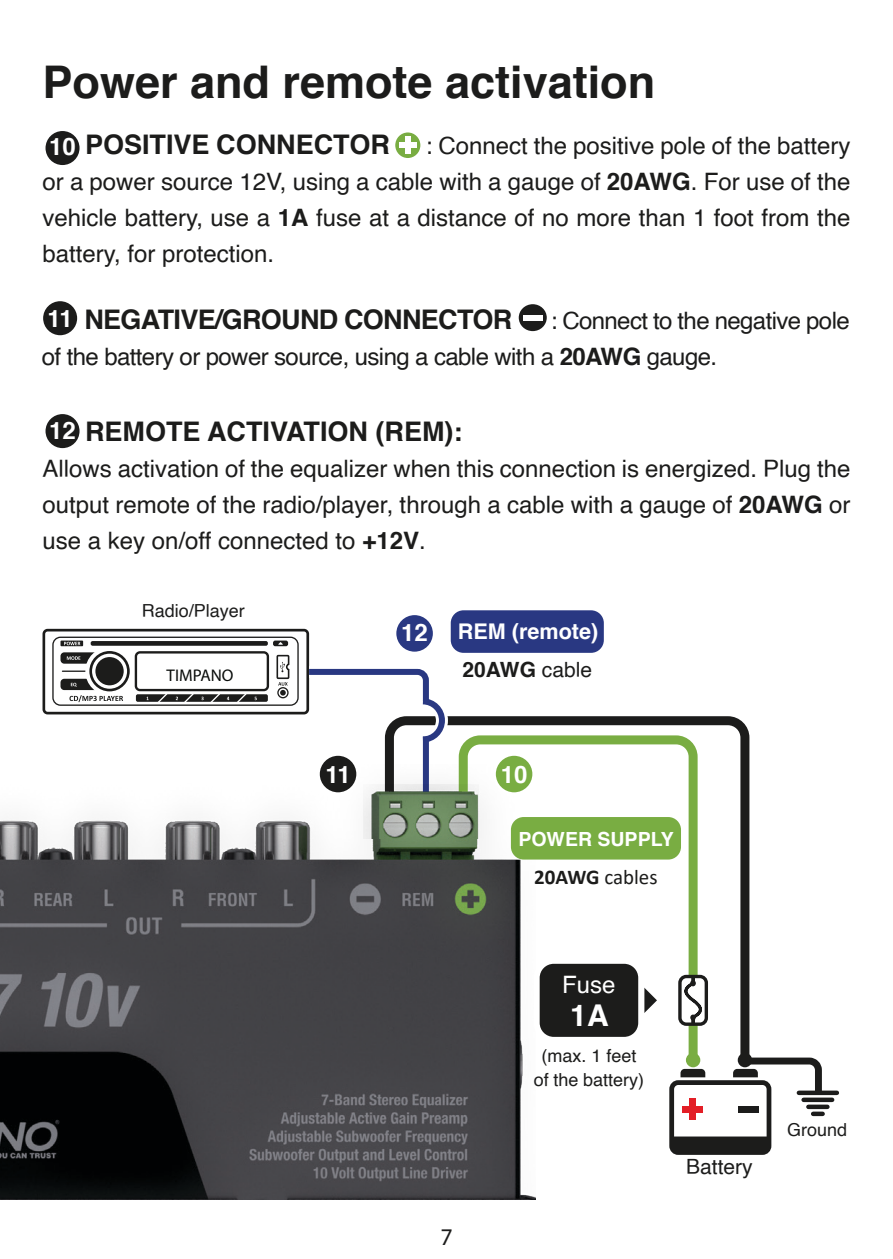
<style>
.page{position:relative;width:893px;height:1259px;background:#fff}
.page>*{position:absolute;margin:0;border:0;box-sizing:border-box;transform-origin:0 0}
.t1{font:700 45px "Helvetica";color:#1c1c1b}
.t2{font:700 30px "Helvetica";color:#fff}
.t3{font:700 27px "Helvetica";color:#1c1c1b}
.t4{font:700 27px "Helvetica";letter-spacing:-.025em;color:#1c1c1b}
.t5{font:24px/36px "Helvetica";color:#1c1c1b;text-align:justify}
.t6{font:24px/36px "Helvetica";letter-spacing:-.025em;color:#1c1c1b}
.t7{font:700 24px "Helvetica";color:#fff}
.t8{font:24px "Helvetica";color:#fff}
.t9{font:24px "Myriad Pro";color:#1c1c1b}
.t10{font:700 21.6px "Helvetica";color:#fff}
.t11{font:21px "Calibri";color:#1c1c1b}
.t12{font:700 21px "Helvetica";color:#1c1c1b}
.t13{font:21px "Helvetica";color:#1c1c1b}
.t14{font:700 19.5px "Helvetica";color:#fff}
.t15{font:18px/24px "Helvetica";color:#1c1c1b;text-align:center}
.t16{font:17.1px "Myriad Pro";color:#090c0a}
.s1{font-weight:700}
.s2{font-weight:400}
</style>
<div class="page">
<img style="left:0;top:820px;width:535px;height:379px">
<svg style="left:380px;top:716px;width:370px;height:353px"></svg>
<div style="left:738px;top:1053px;width:14px;height:14px;background:#1c1c1b;border-radius:50%"></div>
<div style="left:669px;top:1080px;width:102px;height:75px;border:5px solid #1c1c1b;border-radius:7px"></div>
<svg style="left:680px;top:1069px;width:25px;height:8px"></svg>
<div style="left:671px;top:1136px;width:99px;height:17px;background:#1c1c1b"></div>
<div style="left:738px;top:1106px;width:21px;height:6px;background:#1c1c1b"></div>
<div style="left:682px;top:1106px;width:21px;height:6px;background:#e31e26"></div>
<div style="left:689px;top:1098px;width:6px;height:21px;background:#e31e26"></div>
<div style="left:44px;top:129px;width:37px;height:38px;background:#1c1c1b;border-radius:50%"></div>
<div style="left:43px;top:128px;width:40px;height:40px;border:3px solid #fff;border-radius:50%"></div>
<div style="left:42px;top:300px;width:37px;height:37px;background:#1c1c1b;border-radius:50%"></div>
<div style="left:40px;top:298px;width:40px;height:40px;border:3px solid #fff;border-radius:50%"></div>
<div style="left:44px;top:412px;width:37px;height:37px;background:#1c1c1b;border-radius:50%"></div>
<div style="left:43px;top:411px;width:40px;height:40px;border:3px solid #fff;border-radius:50%"></div>
<svg style="left:393px;top:130px;width:30px;height:30px"></svg>
<div style="left:391px;top:128px;width:34px;height:34px;border:4px solid #fff;border-radius:50%"></div>
<div style="left:399px;top:143px;width:18px;height:5px;background:#fff"></div>
<div style="left:405px;top:136px;width:5px;height:18px;background:#fff"></div>
<div style="left:451px;top:610px;width:153px;height:43px;background:#293882;border-radius:13px"></div>
<div style="left:511px;top:817px;width:170px;height:42px;background:#79ad42;border-radius:13px"></div>
<div style="left:43px;top:629px;width:266px;height:85px;border:3px solid #1c1c1b;border-radius:4px"></div>
<div style="left:52px;top:636px;width:247px;height:70px;border:1px solid #1c1c1b;border-radius:8px"></div>
<div style="left:135px;top:651px;width:134px;height:40px;border:2px solid #1c1c1b;border-radius:4px"></div>
<svg style="left:69px;top:695px;width:54px;height:7px"></svg>
<svg style="left:276px;top:654px;width:14px;height:44px"></svg>
<div style="left:61px;top:652px;width:37px;height:11px;background:#1c1c1b;border-radius:4px"></div>
<div style="left:61px;top:679px;width:37px;height:11px;background:#1c1c1b;border-radius:4px"></div>
<hr style="left:62px;top:670px;width:29px;height:2px;background:#1c1c1b">
<svg style="left:87px;top:648px;width:45px;height:46px"></svg>
<div style="left:85px;top:647px;width:49px;height:48px;border:3px solid #fff;border-radius:50%"></div>
<svg style="left:91px;top:652px;width:37px;height:38px"></svg>
<div style="left:89px;top:651px;width:41px;height:40px;border:3px solid #1c1c1b;border-radius:50%"></div>
<div style="left:95px;top:657px;width:29px;height:28px;background:#1c1c1b;border-radius:50%"></div>
<svg style="left:67px;top:656px;width:13px;height:4px"></svg>
<svg style="left:71px;top:683px;width:6px;height:4px"></svg>
<svg style="left:90px;top:641px;width:178px;height:7px"></svg>
<div style="left:273px;top:640px;width:15px;height:6px;background:#1c1c1b;border-radius:2px"></div>
<svg style="left:278px;top:642px;width:5px;height:3px"></svg>
<svg style="left:61px;top:640px;width:22px;height:6px"></svg>
<svg style="left:64px;top:642px;width:16px;height:3px"></svg>
<div style="left:136px;top:694px;width:132px;height:8px;background:#1c1c1b;border-radius:2px"></div>
<svg style="left:156px;top:694px;width:92px;height:11px"></svg>
<svg style="left:644px;top:987px;width:13px;height:26px"></svg>
<div style="left:494px;top:754px;width:40px;height:40px;background:#79ad42;border-radius:50%"></div>
<div style="left:493px;top:753px;width:42px;height:42px;border:3px solid #fff;border-radius:50%"></div>
<div style="left:318px;top:754px;width:40px;height:40px;background:#1c1c1b;border-radius:50%"></div>
<div style="left:317px;top:753px;width:42px;height:42px;border:3px solid #fff;border-radius:50%"></div>
<div style="left:395px;top:613px;width:39px;height:40px;background:#293882;border-radius:50%"></div>
<div style="left:393px;top:612px;width:43px;height:42px;border:3px solid #fff;border-radius:50%"></div>
<div style="left:678px;top:975px;width:30px;height:51px;border:3px solid #1c1c1b;border-radius:6px"></div>
<svg style="left:682px;top:974px;width:22px;height:52px"></svg>
<svg style="left:733px;top:1054px;width:92px;height:43px"></svg>
<div style="left:739px;top:1056px;width:10px;height:10px;background:#1c1c1b;border-radius:50%"></div>
<div style="left:813px;top:1111px;width:10px;height:5px;background:#1c1c1b"></div>
<div style="left:808px;top:1104px;width:19px;height:5px;background:#1c1c1b"></div>
<div style="left:804px;top:1097px;width:28px;height:5px;background:#1c1c1b"></div>
<div style="left:799px;top:1090px;width:38px;height:5px;background:#1c1c1b"></div>
<svg style="left:297px;top:660px;width:157px;height:91px"></svg>
<div style="left:423px;top:736px;width:6px;height:92px;background:#293882"></div>
<svg style="left:516px;top:302px;width:33px;height:31px"></svg>
<div style="left:514px;top:300px;width:37px;height:36px;border:4px solid #fff;border-radius:50%"></div>
<div style="left:523px;top:315px;width:19px;height:5px;background:#fff"></div>
<div style="left:537px;top:960px;width:104px;height:80px;background:#1c1c1b;border-radius:17px"></div>
<div style="left:534px;top:957px;width:110px;height:86px;border:6px solid #fff;border-radius:17px"></div>
<img style="left:363px;top:784px;width:116px;height:54px">
<p class="t1" style="left:43px;top:45px;width:614px">Power and remote activation</p>
<p class="t3" style="left:85px;top:123px;width:306px">POSITIVE CONNECTOR</p>
<p class="t5" style="left:43px;top:129px;width:809px;text-indent:383px">: Connect the positive pole of the battery or a power source 12V, using a cable with a gauge of <span class="s1">20AWG</span>. For use of the vehicle battery, use a <span class="s1">1A</span> fuse at a distance of no more than 1 foot from the battery, for protection.</p>
<p class="t7" style="left:49px;top:127px;width:28px">10</p>
<p class="t4" style="left:84px;top:297px;width:429px">NEGATIVE/GROUND CONNECTOR</p>
<p class="t7" style="left:47px;top:299px;width:27px">11</p>
<p class="t6" style="left:42px;top:303px;width:809px;text-indent:509px">: Connect to the negative pole of the battery or power source, using a cable with a <span class="s1">20AWG</span> gauge.</p>
<p class="t3" style="left:85px;top:409px;width:379px">REMOTE ACTIVATION (REM):</p>
<p class="t5" style="left:43px;top:451px;width:809px">Allows activation of the equalizer when this connection is energized. Plug the output remote of the radio/player, through a cable with a gauge of <span class="s1">20AWG</span> or use a key on/off connected to <span class="s1">+12V</span>.</p>
<p class="t7" style="left:49px;top:411px;width:28px">12</p>
<p class="t15" style="left:142px;top:600px;width:105px">Radio/Player</p>
<p class="t16" style="left:167px;top:665px;width:68px">TIMPANO</p>
<p class="t7" style="left:325px;top:755px;width:27px">11</p>
<p class="t7" style="left:401px;top:613px;width:28px">12</p>
<p class="t10" style="left:458px;top:614px;width:142px">REM (remote)</p>
<p class="t12" style="left:462px;top:653px;width:131px">20AWG <span class="s2">cable</span></p>
<p class="t7" style="left:501px;top:755px;width:28px">10</p>
<p class="t14" style="left:518px;top:823px;width:157px">POWER SUPPLY</p>
<p class="t11" style="left:534px;top:862px;width:125px"><span class="s1">20AWG</span> cables</p>
<p class="t9" style="left:440px;top:1222px;width:14px">7</p>
<p class="t8" style="left:562px;top:966px;width:55px">Fuse</p>
<p class="t2" style="left:570px;top:991px;width:40px">1A</p>
<p class="t15" style="left:534px;top:1044px;width:112px">(max. 1 feet of the battery)</p>
<p class="t13" style="left:686px;top:1150px;width:68px">Battery</p>
<p class="t15" style="left:787px;top:1117px;width:62px">Ground</p>
</div>
